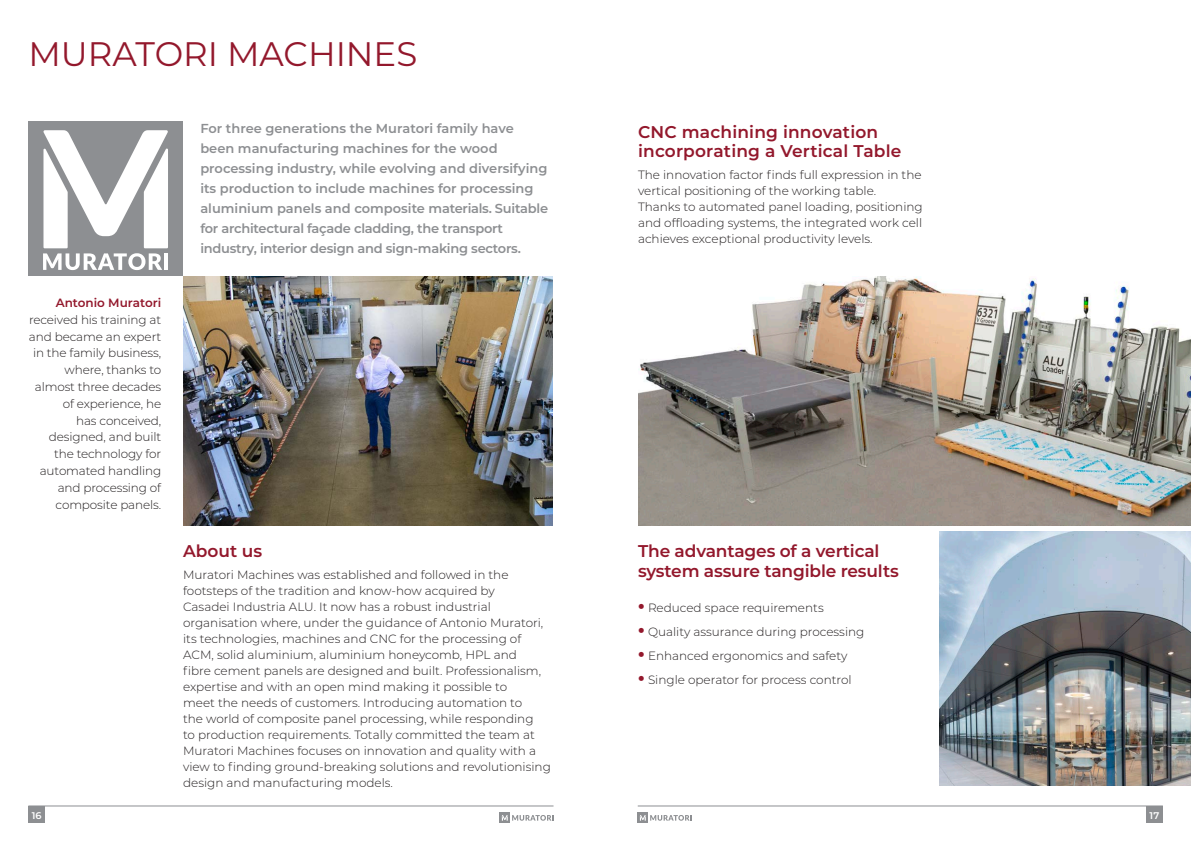
<style>
.page{position:relative;width:1191px;height:842px;background:#fff}
.page>*{position:absolute;margin:0;border:0;box-sizing:border-box;transform-origin:0 0}
.t1{font:34px "Montserrat";color:#93182c}
.t2{font:600 17px/20.4px "Montserrat";color:#93182c}
.t3{font:600 13px/20px "Montserrat";color:#8d8f92}
.t4{font:300 12px/16px "Montserrat";color:#231f20}
.t5{font:600 12px "Montserrat";color:#93182c}
.t6{font:600 9.7px "Montserrat";color:#fff}
.s1{font-weight:700;font-size:20px;color:#93182c}
</style>
<div class="page">
<div style="left:28px;top:806px;width:17px;height:17px;background:#8d8f92"></div>
<div style="left:1146px;top:806px;width:16px;height:17px;background:#8d8f92"></div>
<div style="left:638px;top:813px;width:10px;height:10px;background:#8d8f92"></div>
<svg style="left:640px;top:815px;width:51px;height:6px"></svg>
<svg style="left:500px;top:813px;width:10px;height:10px"></svg>
<svg style="left:502px;top:815px;width:51px;height:6px"></svg>
<hr style="left:28px;top:806px;width:525px;height:1px;background:#8d8f92">
<hr style="left:638px;top:806px;width:524px;height:1px;background:#8d8f92">
<div style="left:28px;top:121px;width:155px;height:155px;background:#8d8f92"></div>
<svg style="left:43px;top:130px;width:125px;height:140px"></svg>
<img style="left:183px;top:276px;width:370px;height:249px">
<img style="left:939px;top:531px;width:252px;height:254px">
<img style="left:638px;top:276px;width:553px;height:249px">
<h1 class="t1" style="left:28px;top:31px;width:390px">MURATORI MACHINES</h1>
<p class="t5" style="left:56px;top:294px;width:107px">Antonio Muratori</p>
<p class="t4" style="left:29px;top:311px;width:134px;line-height:16.8px;text-align:right">received his training at and became an expert in the family business, where, thanks to almost three decades of experience, he<br>has conceived, designed, and built the technology for automated handling and processing of composite panels.</p>
<p class="t3" style="left:200px;top:118px;width:349px">For three generations the Muratori family have been manufacturing machines for the wood processing industry, while evolving and diversifying its production to include machines for processing aluminium panels and composite materials. Suitable for architectural façade cladding, the transport industry, interior design and sign-making sectors.</p>
<h2 class="t2" style="left:183px;top:540px;width:81px">About us</h2>
<p class="t4" style="left:183px;top:566px;width:369px">Muratori Machines was established and followed in the footsteps of the tradition and know-how acquired by<br>Casadei Industria ALU. It now has a robust industrial organisation where, under the guidance of Antonio Muratori, its technologies, machines and CNC for the processing of ACM, solid aluminium, aluminium honeycomb, HPL and<br>fibre cement panels are designed and built. Professionalism, expertise and with an open mind making it possible to<br>meet the needs of customers. Introducing automation to<br>the world of composite panel processing, while responding<br>to production requirements. Totally committed the team at Muratori Machines focuses on innovation and quality with a view to finding ground-breaking solutions and revolutionising design and manufacturing models.</p>
<h2 class="t2" style="left:638px;top:122px;width:265px;line-height:19px">CNC machining innovation incorporating a Vertical Table</h2>
<p class="t4" style="left:638px;top:166px;width:286px">The innovation factor finds full expression in the vertical positioning of the working table.<br>Thanks to automated panel loading, positioning and offloading systems, the integrated work cell achieves exceptional productivity levels.</p>
<h2 class="t2" style="left:638px;top:540px;width:262px">The advantages of a vertical system assure tangible results</h2>
<p class="t4" style="left:638px;top:600px;width:187px"><span class="s1">•</span> Reduced space requirements</p>
<p class="t4" style="left:638px;top:624px;width:228px"><span class="s1">•</span> Quality assurance during processing</p>
<p class="t4" style="left:638px;top:648px;width:211px"><span class="s1">•</span> Enhanced ergonomics and safety</p>
<p class="t4" style="left:638px;top:672px;width:215px"><span class="s1">•</span> Single operator for process control</p>
<p class="t6" style="left:32px;top:808px;width:11px">16</p>
<p class="t6" style="left:1149px;top:808px;width:11px">17</p>
</div>
